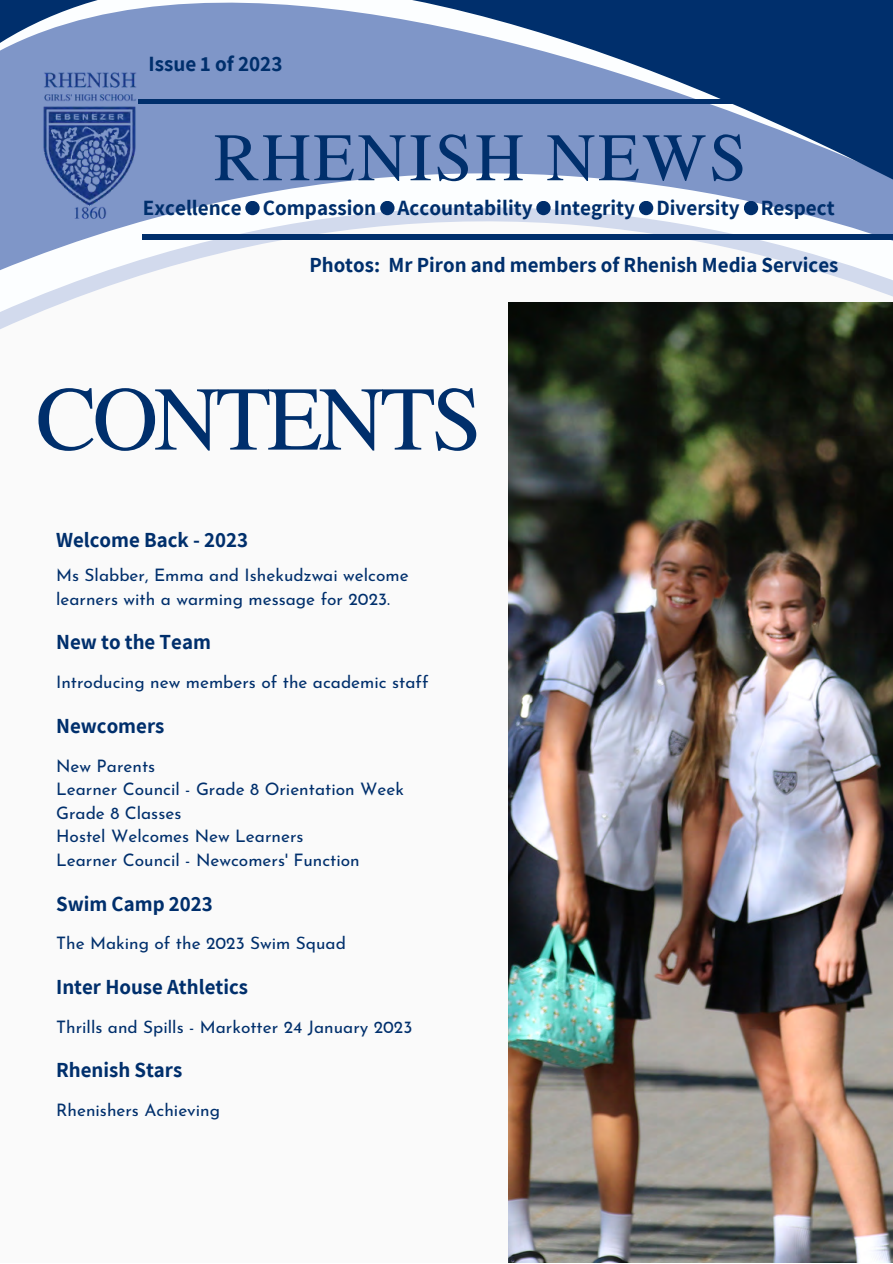
<style>
.page{position:relative;width:893px;height:1264px;background:#fff}
.page>*{position:absolute;margin:0;border:0;box-sizing:border-box;transform-origin:0 0}
.t1{font:90.9px "Te X Gyre Termes";letter-spacing:-.045em;color:#002f6c}
.t2{font:67.8px "Te X Gyre Termes";letter-spacing:.04em;color:#002f6c}
.t3{font:700 21.15px "Assistant";color:#002f6c}
.t4{font:700 21px "Assistant";color:#002f6c}
.t5{font:17.25px/23.5px "Josefin Sans";color:#002f6c}
</style>
<div class="page">
<div style="left:0;top:0;width:892px;height:1262px;background:#fafafa"></div>
<svg style="left:0;top:0;width:892px;height:315px"></svg>
<div style="left:245px;top:201px;width:15px;height:14px;background:#002f6c;border-radius:50%"></div>
<div style="left:380px;top:201px;width:14px;height:14px;background:#002f6c;border-radius:50%"></div>
<div style="left:536px;top:201px;width:14px;height:14px;background:#002f6c;border-radius:50%"></div>
<div style="left:639px;top:201px;width:14px;height:14px;background:#002f6c;border-radius:50%"></div>
<img style="left:508px;top:303px;width:384px;height:959px">
<div style="left:743px;top:201px;width:15px;height:14px;background:#002f6c;border-radius:50%"></div>
<hr style="left:138px;top:100px;width:733px;height:3px;background:#002f6c">
<img style="left:11px;top:64px;width:157px;height:157px">
<hr style="left:142px;top:235px;width:750px;height:4px;background:#002f6c">
<p class="t3" style="left:149px;top:50px;width:135px">Issue 1 of 2023</p>
<h2 class="t2" style="left:214px;top:109px;width:534px">RHENISH NEWS</h2>
<p class="t3" style="left:143px;top:194px;width:693px">Excellence Compassion Accountability Integrity Diversity Respect</p>
<p class="t4" style="left:309px;top:251px;width:530px">Photos: Mr Piron and members of Rhenish Media Services</p>
<h1 class="t1" style="left:36px;top:353px;width:448px">CONTENTS</h1>
<p class="t4" style="left:56px;top:526px;width:193px">Welcome Back - 2023</p>
<p class="t5" style="left:56px;top:565px;width:354px">Ms Slabber, Emma and Ishekudzwai welcome learners with a warming message for 2023.</p>
<p class="t4" style="left:56px;top:627px;width:156px">New to the Team</p>
<p class="t5" style="left:56px;top:672px;width:374px">Introducing new members of the academic staff</p>
<p class="t4" style="left:56px;top:711px;width:110px">Newcomers</p>
<p class="t5" style="left:56px;top:755px;width:349px">New Parents<br>Learner Council - Grade 8 Orientation Week<br>Grade 8 Classes<br>Hostel Welcomes New Learners<br>Learner Council - Newcomers' Function</p>
<p class="t4" style="left:56px;top:889px;width:158px">Swim Camp 2023</p>
<p class="t5" style="left:56px;top:933px;width:291px">The Making of the 2023 Swim Squad</p>
<p class="t4" style="left:56px;top:972px;width:193px">Inter House Athletics</p>
<p class="t5" style="left:56px;top:1016px;width:358px">Thrills and Spills - Markotter 24 January 2023</p>
<p class="t4" style="left:56px;top:1055px;width:128px">Rhenish Stars</p>
<p class="t5" style="left:56px;top:1100px;width:165px">Rhenishers Achieving</p>
</div>
